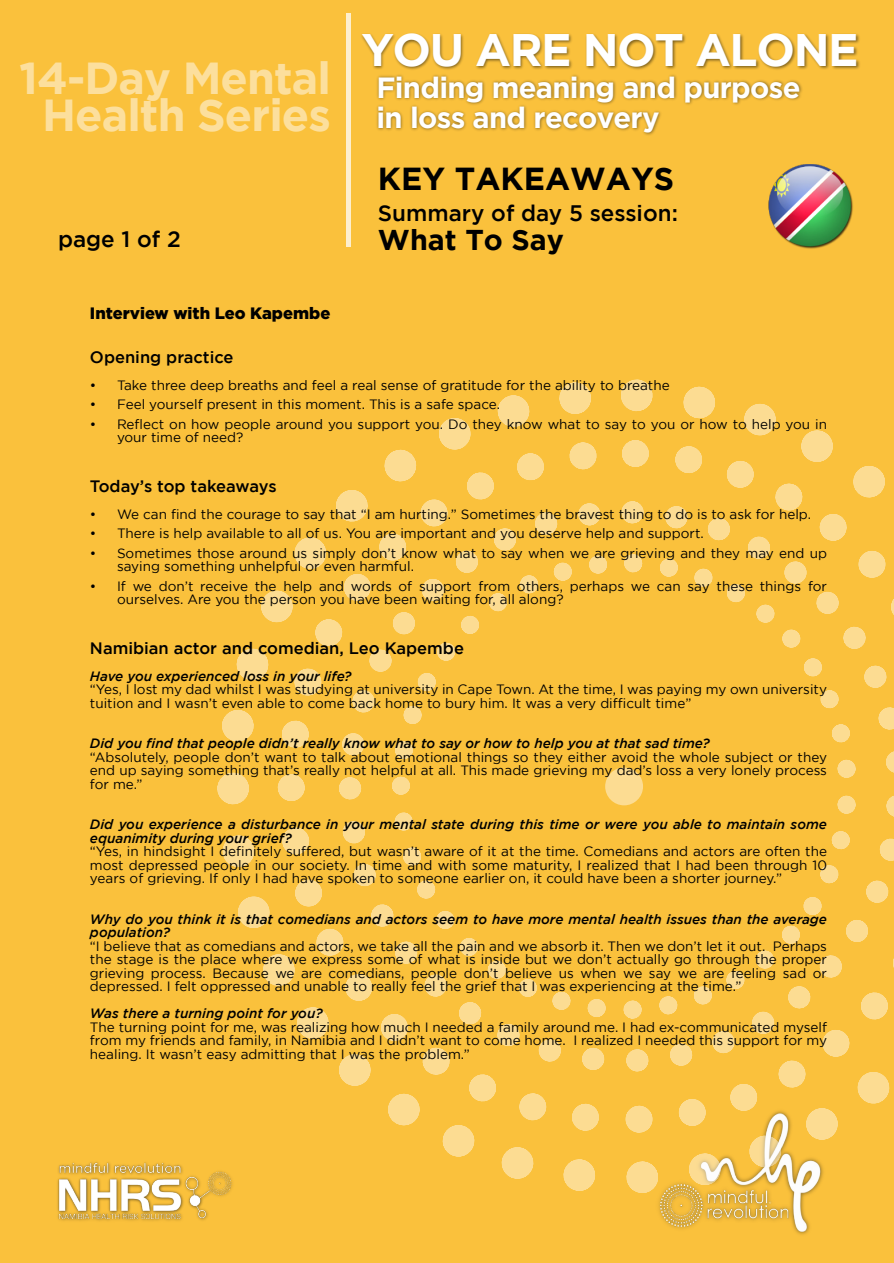
<style>
.page{position:relative;width:894px;height:1263px;background:#fff}
.page>*{position:absolute;margin:0;border:0;box-sizing:border-box;transform-origin:0 0}
.t1{font:700 45.45px "Gotham";letter-spacing:-.03em;color:#fff}
.t2{font:700 44.7px/36.6px "Gotham";letter-spacing:-.02em;color:rgb(255 255 255/.5);text-align:center}
.t3{font:700 31.8px "Gotham";color:#000}
.t4{font:700 29.1px/30.2px "Gotham";letter-spacing:-.025em;color:#fff}
.t5{font:700 28.65px "Gotham";color:#000}
.t6{font:500 22.35px "Gotham";color:#000}
.t7{font:500 16.5px "Gotham";color:#000}
.t8{font:900 16.5px "Gotham";color:#000}
.t9{font:13.5px/13.5px "Gotham";color:#000}
.t10{font:italic 500 13.5px/13.5px "Gotham";color:#000}
</style>
<div class="page">
<div style="left:0;top:0;width:893px;height:1263px;background:#fac13c"></div>
<div style="left:346px;top:14px;width:5px;height:233px;background:#fdefce"></div>
<img style="left:665px;top:1221px;width:145px;height:14px">
<svg style="left:217px;top:379px;width:607px;height:842px"></svg>
<svg style="left:255px;top:426px;width:634px;height:730px"></svg>
<svg style="left:319px;top:489px;width:574px;height:602px"></svg>
<svg style="left:377px;top:545px;width:493px;height:488px"></svg>
<div style="left:605px;top:767px;width:37px;height:38px;background:#fcdc92;border-radius:50%"></div>
<img style="left:57px;top:1161px;width:178px;height:60px">
<img style="left:377px;top:75px;width:425px;height:60px">
<img style="left:768px;top:164px;width:85px;height:85px">
<img style="left:362px;top:33px;width:498px;height:37px">
<h2 class="t2" style="left:19px;top:63px;width:313px">14-Day Mental<br>Health Series</h2>
<h1 class="t1" style="left:361px;top:33px;width:498px">YOU ARE NOT ALONE</h1>
<h3 class="t4" style="left:376px;top:75px;width:425px">Finding meaning and purpose in loss and recovery</h3>
<h3 class="t3" style="left:378px;top:167px;width:297px">KEY TAKEAWAYS</h3>
<h3 class="t6" style="left:378px;top:204px;width:301px">Summary of day 5 session:</h3>
<h3 class="t6" style="left:58px;top:231px;width:124px">page 1 of 2</h3>
<h3 class="t5" style="left:378px;top:229px;width:187px">What To Say</h3>
<p class="t8" style="left:90px;top:307px;width:242px">Interview with Leo Kapembe</p>
<p class="t7" style="left:90px;top:350px;width:145px">Opening practice</p>
<p class="t9" style="left:90px;top:379px;width:581px">• Take three deep breaths and feel a real sense of gratitude for the ability to breathe</p>
<p class="t9" style="left:90px;top:398px;width:411px">• Feel yourself present in this moment. This is a safe space.</p>
<p class="t9" style="left:117px;top:418px;width:711px;text-indent:-27px">• Reflect on how people around you support you. Do they know what to say to you or how to help you in your time of need?</p>
<p class="t7" style="left:90px;top:479px;width:188px">Today’s top takeaways</p>
<p class="t9" style="left:90px;top:508px;width:722px">• We can find the courage to say that “I am hurting.” Sometimes the bravest thing to do is to ask for help.</p>
<p class="t9" style="left:90px;top:527px;width:615px">• There is help available to all of us. You are important and you deserve help and support.</p>
<p class="t9" style="left:117px;top:547px;width:711px;text-indent:-27px">• Sometimes those around us simply don’t know what to say when we are grieving and they may end up saying something unhelpful or even harmful.</p>
<p class="t9" style="left:117px;top:580px;width:711px;text-indent:-27px">• If we don’t receive the help and words of support from others, perhaps we can say these things for ourselves. Are you the person you have been waiting for, all along?</p>
<p class="t7" style="left:90px;top:641px;width:375px">Namibian actor and comedian, Leo Kapembe</p>
<p class="t10" style="left:90px;top:670px;width:263px">Have you experienced loss in your life?</p>
<p class="t9" style="left:90px;top:683px;width:738px">“Yes, I lost my dad whilst I was studying at university in Cape Town. At the time, I was paying my own university tuition and I wasn’t even able to come back home to bury him. It was a very difficult time”</p>
<p class="t10" style="left:90px;top:737px;width:621px">Did you find that people didn’t really know what to say or how to help you at that sad time?</p>
<p class="t9" style="left:90px;top:751px;width:738px;text-align:justify">“Absolutely, people don’t want to talk about emotional things so they either avoid the whole subject or they end up saying something that’s really not helpful at all. This made grieving my dad’s loss a very lonely process for me.”</p>
<p class="t10" style="left:90px;top:818px;width:738px">Did you experience a disturbance in your mental state during this time or were you able to maintain some equanimity during your grief?</p>
<p class="t9" style="left:90px;top:845px;width:738px;text-align:justify">“Yes, in hindsight I definitely suffered, but wasn’t aware of it at the time. Comedians and actors are often the most depressed people in our society. In time and with some maturity, I realized that I had been through 10 years of grieving. If only I had have spoken to someone earlier on, it could have been a shorter journey.”</p>
<p class="t10" style="left:90px;top:913px;width:738px">Why do you think it is that comedians and actors seem to have more mental health issues than the average population?</p>
<p class="t9" style="left:90px;top:940px;width:738px;text-align:justify">“I believe that as comedians and actors, we take all the pain and we absorb it. Then we don’t let it out. Perhaps the stage is the place where we express some of what is inside but we don’t actually go through the proper grieving process. Because we are comedians, people don’t believe us when we say we are feeling sad or depressed. I felt oppressed and unable to really feel the grief that I was experiencing at the time.”</p>
<p class="t10" style="left:90px;top:1007px;width:234px">Was there a turning point for you?</p>
<p class="t9" style="left:90px;top:1021px;width:738px;text-align:justify">The turning point for me, was realizing how much I needed a family around me. I had ex-communicated myself from my friends and family, in Namibia and I didn’t want to come home. I realized I needed this support for my healing. It wasn’t easy admitting that I was the problem.”</p>
</div>
